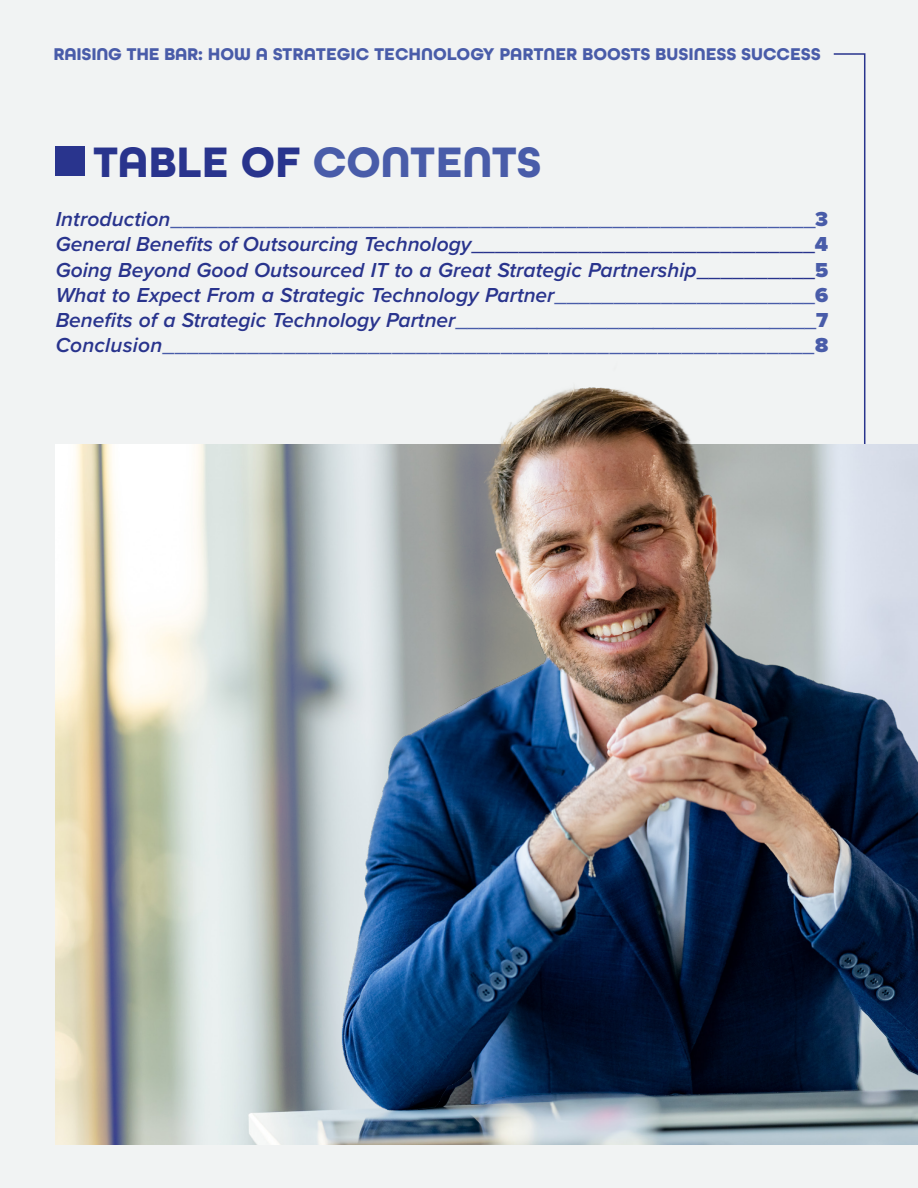
<style>
.page{position:relative;width:918px;height:1188px;background:#f1f3f3}
.page>*{position:absolute;margin:0;border:0;box-sizing:border-box;transform-origin:0 0}
.t1{font:700 45px "All Round Gothic";color:#495ca9}
.t2{font:italic 600 21px "Proxima Nova";color:#29348d}
.t3{font:500 21px "Proxima Nova";color:#495ca9}
.t4{font:700 18px "All Round Gothic";color:#495ca9}
.s1{color:#29348d}
.s2{font-weight:600;font-style:italic;color:#29348d}
.s3{font-weight:900}
.s4{font-weight:500;font-style:normal}
.s5{font-weight:900;font-style:normal;color:#495ca9}
.s6{font-weight:500;font-style:normal;color:#495ca9}
</style>
<div class="page">
<svg style="left:833px;top:53px;width:33px;height:230px"></svg>
<div style="left:56px;top:147px;width:29px;height:29px;background:#29348d"></div>
<svg style="left:55px;top:444px;width:161px;height:701px"></svg>
<img style="left:216px;top:283px;width:702px;height:862px">
<p class="t4" style="left:53px;top:43px;width:769px">RAISING THE BAR: HOW A STRATEGIC TECHNOLOGY PARTNER BOOSTS BUSINESS SUCCESS</p>
<p class="t1" style="left:93px;top:135px;width:450px"><span class="s1">TABLE OF</span> CONTENTS</p>
<p class="t3" style="left:56px;top:203px;width:774px"><span class="s2">Introduction</span>______________________________________________________<span class="s3">3</span></p>
<p class="t2" style="left:56px;top:229px;width:774px">General Benefits of Outsourcing Technology<span class="s4">_____________________________</span><span class="s5">4</span></p>
<p class="t2" style="left:56px;top:254px;width:774px">Going Beyond Good Outsourced IT to a Great Strategic Partnership<span class="s4">__________</span><span class="s5">5</span></p>
<p class="t2" style="left:56px;top:279px;width:774px">What to Expect From a Strategic Technology Partner<span class="s6">______________________</span><span class="s5">6</span></p>
<p class="t2" style="left:56px;top:304px;width:774px">Benefits of a Strategic Technology Partner<span class="s6">_______________________________</span><span class="s5">7</span></p>
<p class="t3" style="left:56px;top:329px;width:774px"><span class="s2">Conclusion</span>______________________________________________________<span class="s3">8</span></p>
</div>
